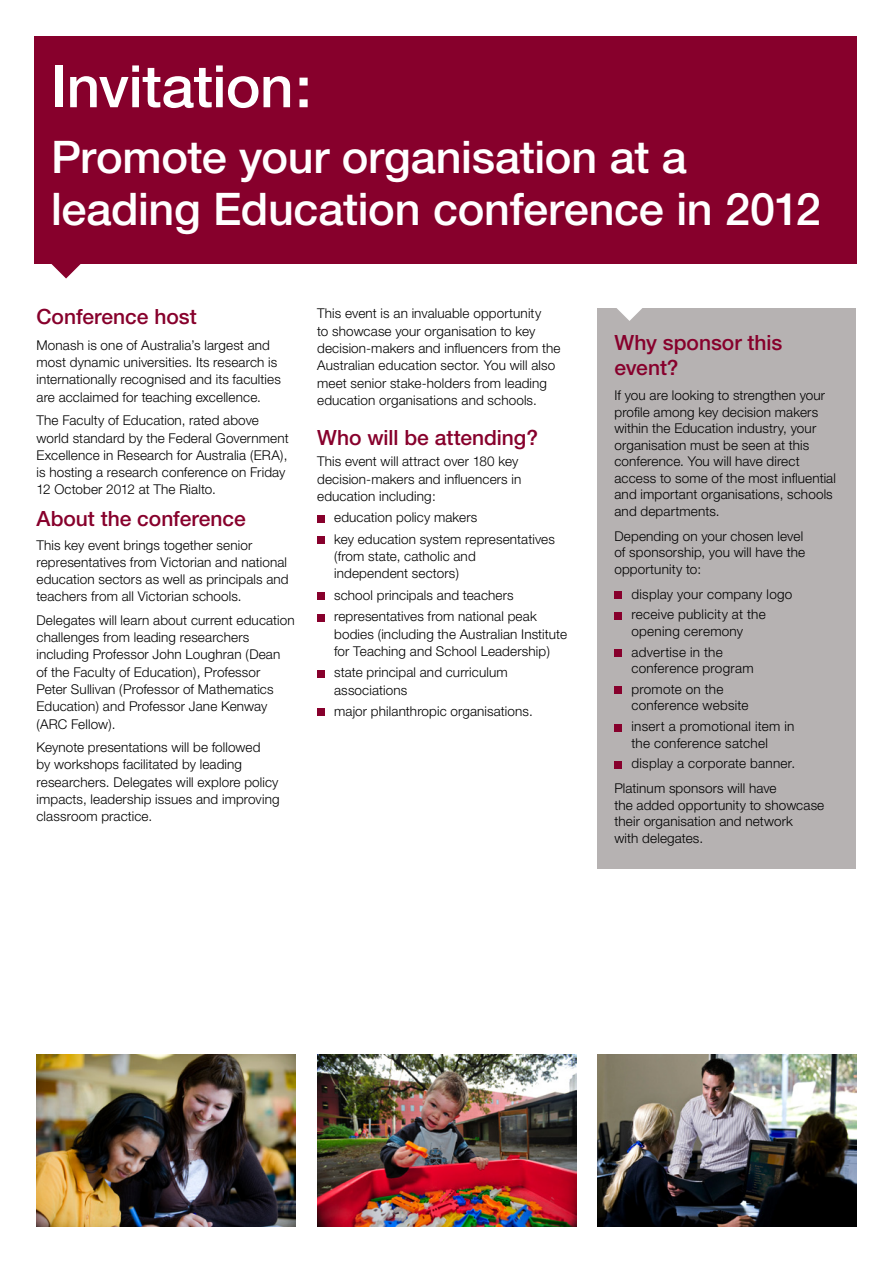
<style>
.page{position:relative;width:893px;height:1263px;background:#fff}
.page>*{position:absolute;margin:0;border:0;box-sizing:border-box;transform-origin:0 0}
.t1{font:500 58.5px "Helvetica Neue";letter-spacing:-.01em;color:#fff}
.t2{font:500 45px/52.5px "Helvetica Neue";letter-spacing:-.005em;color:#fff}
.t3{font:500 21px/25.2px "Helvetica Neue";color:#87002c}
.t4{font:300 13.5px/17.2px "Helvetica Neue";letter-spacing:.01em;color:#000}
</style>
<div class="page">
<div style="left:317px;top:515px;width:7px;height:7px;background:#87002c"></div>
<div style="left:317px;top:537px;width:7px;height:7px;background:#87002c"></div>
<div style="left:317px;top:593px;width:7px;height:7px;background:#87002c"></div>
<div style="left:317px;top:614px;width:7px;height:7px;background:#87002c"></div>
<div style="left:317px;top:670px;width:7px;height:7px;background:#87002c"></div>
<div style="left:317px;top:709px;width:7px;height:7px;background:#87002c"></div>
<div style="left:597px;top:308px;width:259px;height:560px;background:#b6b2b2"></div>
<div style="left:614px;top:591px;width:8px;height:8px;background:#87002c"></div>
<div style="left:614px;top:612px;width:8px;height:7px;background:#87002c"></div>
<div style="left:614px;top:649px;width:8px;height:8px;background:#87002c"></div>
<div style="left:614px;top:687px;width:8px;height:7px;background:#87002c"></div>
<div style="left:614px;top:724px;width:8px;height:7px;background:#87002c"></div>
<div style="left:614px;top:761px;width:8px;height:7px;background:#87002c"></div>
<div style="left:34px;top:36px;width:823px;height:228px;background:#87002c"></div>
<svg style="left:51px;top:264px;width:30px;height:15px"></svg>
<svg style="left:617px;top:308px;width:25px;height:13px"></svg>
<img style="left:36px;top:1054px;width:260px;height:173px">
<img style="left:317px;top:1054px;width:259px;height:173px">
<img style="left:597px;top:1054px;width:260px;height:173px">
<h1 class="t1" style="left:51px;top:52px;width:262px">Invitation:</h1>
<h2 class="t2" style="left:51px;top:130px;width:771px">Promote your organisation at a leading Education conference in 2012</h2>
<h3 class="t3" style="left:36px;top:304px;width:162px">Conference host</h3>
<p class="t4" style="left:36px;top:336px;width:246px">Monash is one of Australia’s largest and most dynamic universities. Its research is internationally recognised and its faculties are acclaimed for teaching excellence.</p>
<p class="t4" style="left:36px;top:412px;width:254px">The Faculty of Education, rated above world standard by the Federal Government Excellence in Research for Australia (ERA), is hosting a research conference on Friday 12 October 2012 at The Rialto.</p>
<h3 class="t3" style="left:36px;top:506px;width:211px">About the conference</h3>
<p class="t4" style="left:36px;top:536px;width:254px">This key event brings together senior representatives from Victorian and national education sectors as well as principals and teachers from all Victorian schools.</p>
<p class="t4" style="left:36px;top:611px;width:260px">Delegates will learn about current education challenges from leading researchers including Professor John Loughran (Dean<br>of the Faculty of Education), Professor<br>Peter Sullivan (Professor of Mathematics Education) and Professor Jane Kenway (ARC Fellow).</p>
<p class="t4" style="left:36px;top:738px;width:245px">Keynote presentations will be followed<br>by workshops facilitated by leading researchers. Delegates will explore policy impacts, leadership issues and improving classroom practice.</p>
<p class="t4" style="left:317px;top:305px;width:245px">This event is an invaluable opportunity<br>to showcase your organisation to key decision-makers and influencers from the Australian education sector. You will also meet senior stake-holders from leading education organisations and schools.</p>
<h3 class="t3" style="left:317px;top:424px;width:223px">Who will be attending?</h3>
<p class="t4" style="left:317px;top:453px;width:206px">This event will attract over 180 key decision-makers and influencers in education including:</p>
<p class="t4" style="left:334px;top:506px;width:222px;line-height:21.5px">education policy makers<br>key education system representatives</p>
<p class="t4" style="left:334px;top:547px;width:143px">(from state, catholic and independent sectors)</p>
<p class="t4" style="left:334px;top:584px;width:204px;line-height:21.5px">school principals and teachers representatives from national peak</p>
<p class="t4" style="left:334px;top:625px;width:234px">bodies (including the Australian Institute for Teaching and School Leadership)</p>
<p class="t4" style="left:334px;top:664px;width:175px">state principal and curriculum associations</p>
<p class="t4" style="left:334px;top:702px;width:200px">major philanthropic organisations.</p>
<h3 class="t3" style="left:614px;top:330px;width:169px">Why sponsor this event?</h3>
<p class="t4" style="left:614px;top:387px;width:223px;line-height:16.5px">If you are looking to strengthen your profile among key decision makers within the Education industry, your organisation must be seen at this conference. You will have direct access to some of the most influential and important organisations, schools and departments.</p>
<p class="t4" style="left:614px;top:527px;width:192px;line-height:16.5px">Depending on your chosen level of sponsorship, you will have the opportunity to:</p>
<p class="t4" style="left:631px;top:583px;width:162px;line-height:20.7px">display your company logo receive publicity at the</p>
<p class="t4" style="left:631px;top:620px;width:113px;line-height:20.7px">opening ceremony advertise in the</p>
<p class="t4" style="left:631px;top:658px;width:124px;line-height:20.7px">conference program promote on the</p>
<p class="t4" style="left:631px;top:695px;width:164px;line-height:20.7px">conference website<br>insert a promotional item in</p>
<p class="t4" style="left:631px;top:732px;width:165px;line-height:20.7px">the conference satchel display a corporate banner.</p>
<p class="t4" style="left:614px;top:780px;width:211px;line-height:16.5px">Platinum sponsors will have<br>the added opportunity to showcase their organisation and network<br>with delegates.</p>
</div>
